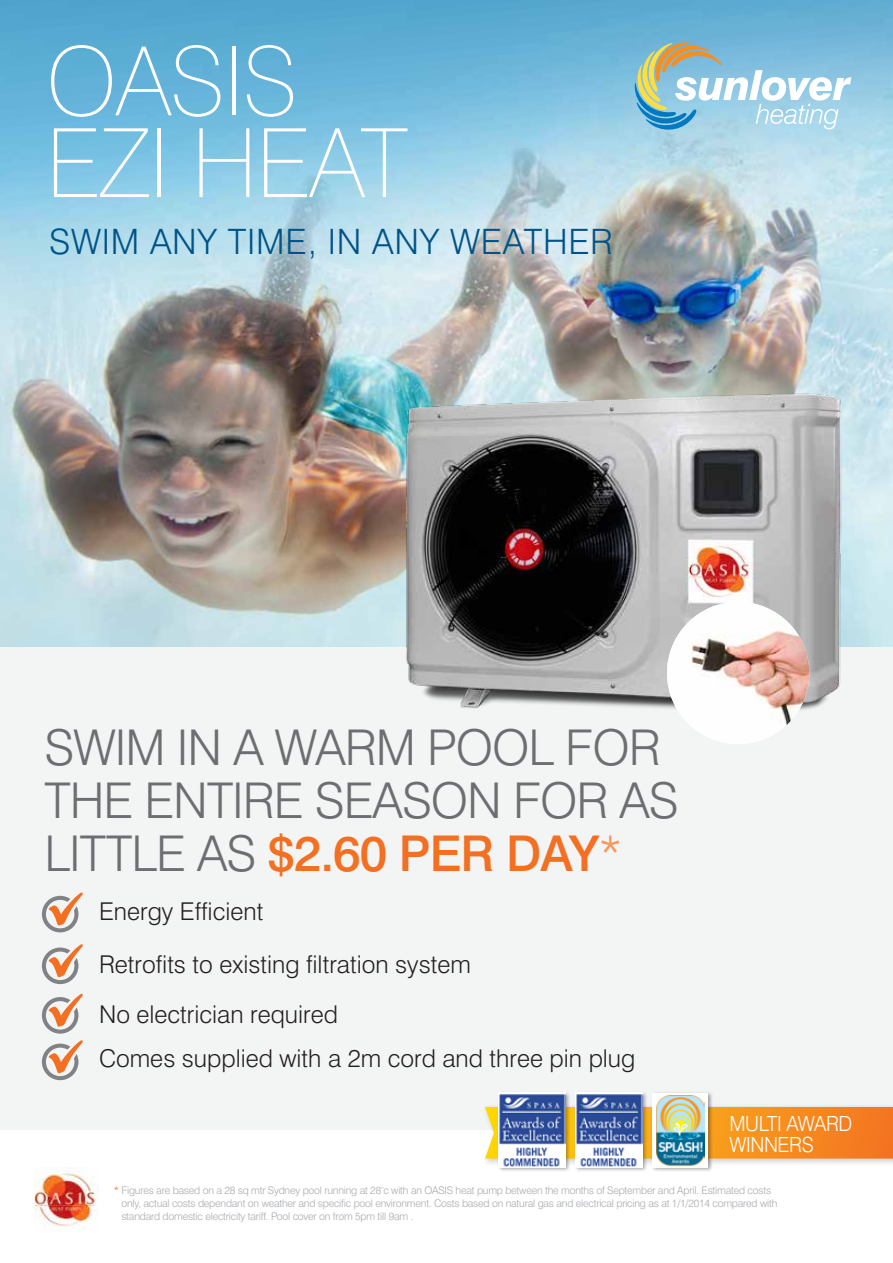
<style>
.page{position:relative;width:893px;height:1263px;background:#fff}
.page>*{position:absolute;margin:0;border:0;box-sizing:border-box;transform-origin:0 0}
.t1{font:100 95.55px/81.8px "Swiss 721 BT";letter-spacing:-.01em;color:#fff}
.t2{font:300 49.35px/52.7px "Swiss 721 BT";letter-spacing:-.02em;color:#6d6e71}
.t3{font:300 34.95px "Swiss 721 BT";letter-spacing:.02em;color:#005387}
.t4{font:300 24.6px/50.6px "Swiss 721 BT";color:#231f20}
.t5{font:300 20.85px/20.9px "Swiss 721 BT";letter-spacing:-.02em;color:#fff;scale:.95 1}
.t6{font:300 10.5px/13.2px "Swiss 721 BT";letter-spacing:-.02em;color:#a7a9ac}
.s1{font-weight:500;color:#f36f21}
.s2{color:#f7975b}
.s3{color:#f36f21}
</style>
<div class="page">
<div style="left:0;top:646px;width:893px;height:484px;background:#f3f4f4"></div>
<img style="left:0;top:0;width:893px;height:646px">
<svg style="left:635px;top:43px;width:216px;height:87px;background:#a1cad7"></svg>
<img style="left:376px;top:386px;width:483px;height:339px">
<img style="left:667px;top:602px;width:142px;height:142px;border-radius:71px">
<img style="left:35px;top:1167px;width:64px;height:64px">
<svg style="left:42px;top:944px;width:41px;height:40px"></svg>
<svg style="left:42px;top:993px;width:41px;height:41px"></svg>
<svg style="left:42px;top:1040px;width:41px;height:40px"></svg>
<div style="left:482px;top:1103px;width:411px;height:64px;background:#231f20;opacity:.2"></div>
<svg style="left:485px;top:1107px;width:408px;height:51px;background:#f68f22"></svg>
<div style="left:651px;top:1091px;width:62px;height:81px;background:#231f20;opacity:.4"></div>
<div style="left:653px;top:1093px;width:55px;height:74px;background:#fff"></div>
<img style="left:656px;top:1095px;width:48px;height:72px">
<div style="left:497px;top:1091px;width:74px;height:81px;background:#231f20;opacity:.4"></div>
<img style="left:499px;top:1093px;width:67px;height:74px">
<div style="left:574px;top:1091px;width:74px;height:81px;background:#231f20;opacity:.4"></div>
<img style="left:576px;top:1093px;width:67px;height:74px">
<svg style="left:42px;top:892px;width:41px;height:40px"></svg>
<h1 class="t1" style="left:46px;top:40px;width:364px">OASIS<br>EZI HEAT</h1>
<h3 class="t3" style="left:49px;top:220px;width:565px">SWIM ANY TIME, IN ANY WEATHER</h3>
<h2 class="t2" style="left:44px;top:721px;width:636px">SWIM IN A WARM POOL FOR<br>THE ENTIRE SEASON FOR AS<br>LITTLE AS <span class="s1">$2.60 PER DAY</span><span class="s2">*</span></h2>
<h3 class="t4" style="left:99px;top:885px;width:166px">Energy Efficient</h3>
<h3 class="t4" style="left:99px;top:939px;width:373px">Retrofits to existing filtration system<br>No electrician required</h3>
<h3 class="t4" style="left:99px;top:1033px;width:538px">Comes supplied with a 2m cord and three pin plug</h3>
<h3 class="t5" style="left:729px;top:1112px;width:131px">MULTI AWARD<br>WINNERS</h3>
<p class="t6" style="left:121px;top:1183px;width:657px;text-indent:-8px"><span class="s3">*</span> Figures are based on a 28 sq mtr Sydney pool running at 28<sup>º</sup>c with an OASIS heat pump between the months of September and April. Estimated costs only, actual costs dependant on weather and specific pool environment. Costs based on natural gas and electrical pricing as at 1/1/2014 compared with standard domestic electricity tariff. Pool cover on from 5pm till 9am .</p>
</div>
